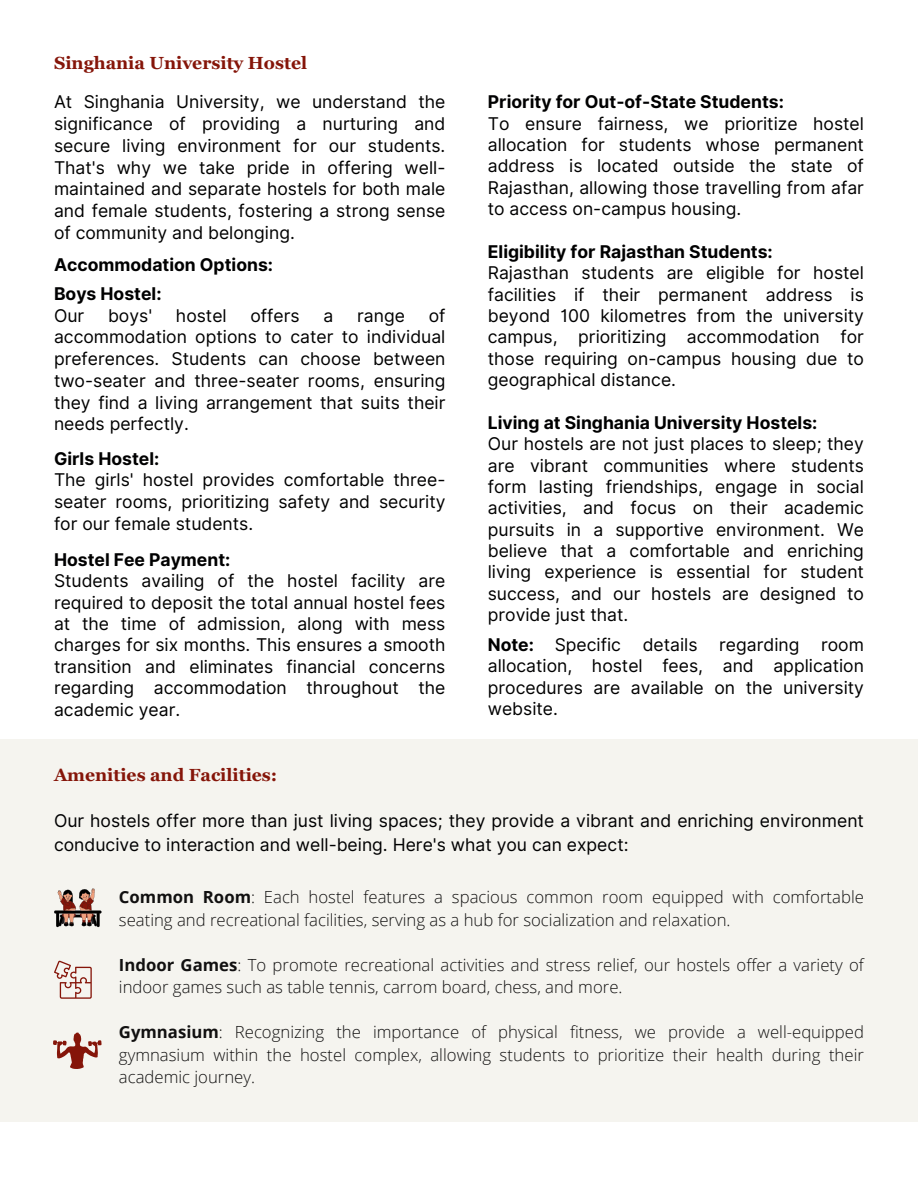
<style>
.page{position:relative;width:918px;height:1188px;background:#fff}
.page>*{position:absolute;margin:0;border:0;box-sizing:border-box;transform-origin:0 0}
.t1{font:17.55px/21.3px "Inter";color:#000001;text-align:justify}
.t2{font:700 17.55px "Inter";color:#000001}
.t3{font:700 17.55px "Georgia Pro";color:#851509}
.t4{font:300 16.65px/22.5px "Open Sans";color:#111010}
.s1{font-weight:700}
</style>
<div class="page">
<div style="left:0;top:739px;width:918px;height:383px;background:#f5f4ef"></div>
<svg style="left:54px;top:888px;width:47px;height:39px"></svg>
<svg style="left:54px;top:961px;width:38px;height:38px"></svg>
<svg style="left:53px;top:1032px;width:48px;height:37px"></svg>
<p class="t3" style="left:54px;top:53px;width:255px">Singhania University Hostel</p>
<h1 class="t1" style="left:54px;top:91px;width:393px;line-height:21.8px">At Singhania University, we understand the significance of providing a nurturing and secure living environment for our students.<br>That's why we take pride in offering well&shy;maintained and separate hostels for both male and female students, fostering a strong sense of community and belonging.</h1>
<p class="t2" style="left:54px;top:254px;width:221px">Accommodation Options:</p>
<h1 class="t2" style="left:54px;top:283px;width:109px">Boys Hostel:</h1>
<p class="t1" style="left:54px;top:305px;width:32px">Our</p>
<p class="t1" style="left:108px;top:305px;width:46px">boys'</p>
<p class="t1" style="left:176px;top:305px;width:52px">hostel</p>
<p class="t1" style="left:250px;top:305px;width:51px">offers</p>
<p class="t1" style="left:323px;top:305px;width:11px">a</p>
<p class="t1" style="left:357px;top:305px;width:49px">range</p>
<p class="t1" style="left:54px;top:304px;width:393px;line-height:21.8px;text-indent:375px">of accommodation options to cater to individual preferences. Students can choose between two-seater and three-seater rooms, ensuring they find a living arrangement that suits their needs perfectly.</p>
<p class="t2" style="left:54px;top:448px;width:107px">Girls Hostel:</p>
<p class="t1" style="left:54px;top:469px;width:393px;line-height:21.8px">The girls' hostel provides comfortable three&shy;seater rooms, prioritizing safety and security for our female students.</p>
<p class="t2" style="left:54px;top:549px;width:178px">Hostel Fee Payment:</p>
<p class="t1" style="left:54px;top:570px;width:393px">Students availing of the hostel facility are required to deposit the total annual hostel fees at the time of admission, along with mess charges for six months. This ensures a smooth transition and eliminates financial concerns regarding accommodation throughout the academic year.</p>
<p class="t3" style="left:54px;top:765px;width:225px">Amenities and Facilities:</p>
<p class="t2" style="left:488px;top:91px;width:298px">Priority for Out-of-State Students:</p>
<p class="t1" style="left:488px;top:112px;width:378px">To ensure fairness, we prioritize hostel allocation for students whose permanent address is located outside the state of Rajasthan, allowing those travelling from afar to access on-campus housing.</p>
<p class="t2" style="left:488px;top:241px;width:287px">Eligibility for Rajasthan Students:</p>
<h1 class="t1" style="left:488px;top:262px;width:378px">Rajasthan students are eligible for hostel facilities if their permanent address is beyond 100 kilometres from the university campus, prioritizing accommodation for those requiring on-campus housing due to geographical distance.</h1>
<p class="t2" style="left:488px;top:412px;width:331px">Living at Singhania University Hostels:</p>
<p class="t1" style="left:488px;top:433px;width:378px">Our hostels are not just places to sleep; they are vibrant communities where students form lasting friendships, engage in social activities, and focus on their academic pursuits in a supportive environment. We believe that a comfortable and enriching living experience is essential for student success, and our hostels are designed to provide just that.</p>
<p class="t1" style="left:488px;top:634px;width:378px"><span class="s1">Note:</span> Specific details regarding room allocation, hostel fees, and application procedures are available on the university website.</p>
<p class="t1" style="left:54px;top:809px;width:811px;line-height:23.7px">Our hostels offer more than just living spaces; they provide a vibrant and enriching environment conducive to interaction and well-being. Here's what you can expect:</p>
<p class="t4" style="left:119px;top:886px;width:747px"><span class="s1">Common Room</span>: Each hostel features a spacious common room equipped with comfortable seating and recreational facilities, serving as a hub for socialization and relaxation.</p>
<p class="t4" style="left:119px;top:953px;width:747px"><span class="s1">Indoor Games</span>: To promote recreational activities and stress relief, our hostels offer a variety of indoor games such as table tennis, carrom board, chess, and more.</p>
<p class="t4" style="left:119px;top:1021px;width:747px;text-align:justify"><span class="s1">Gymnasium</span>: Recognizing the importance of physical fitness, we provide a well-equipped gymnasium within the hostel complex, allowing students to prioritize their health during their academic journey.</p>
</div>
